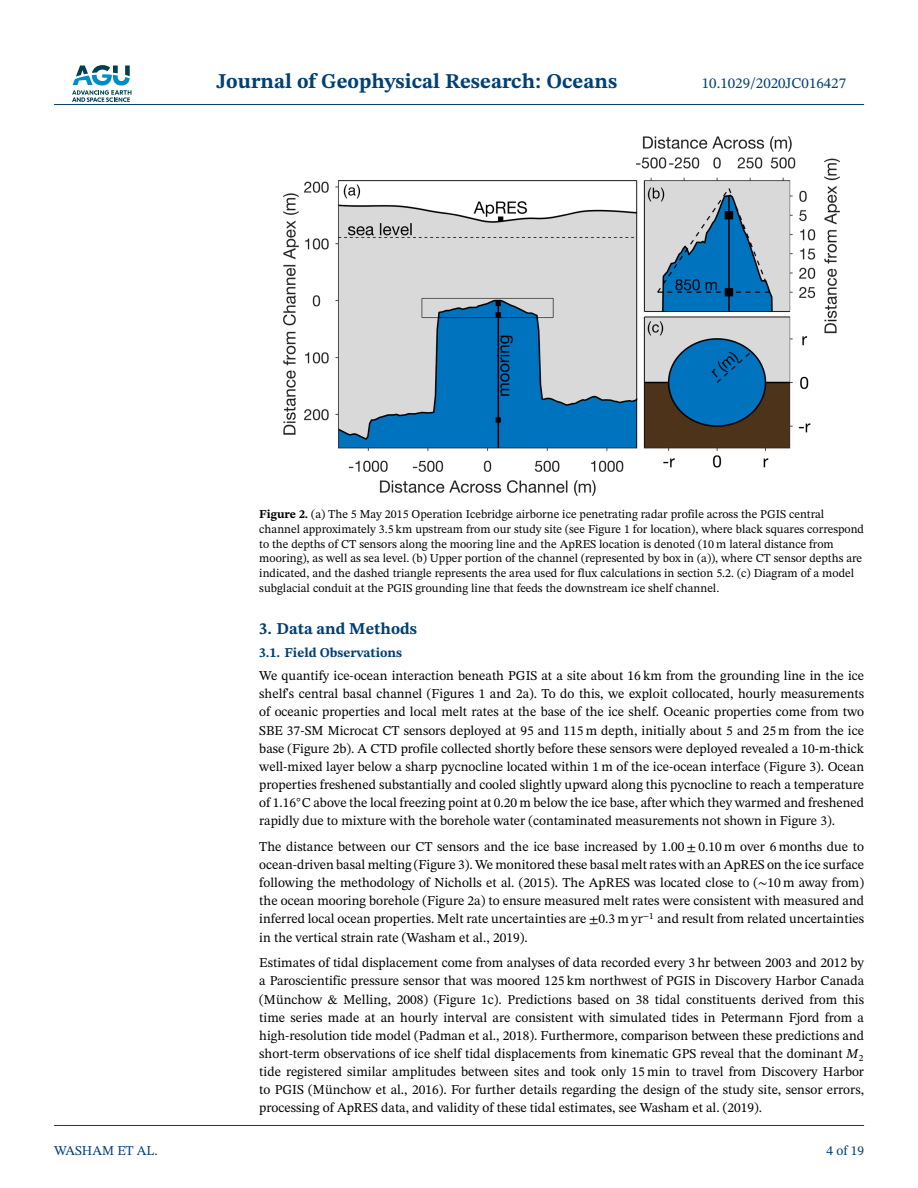
<style>
.page{position:relative;width:918px;height:1188px;background:#fff}
.page>*{position:absolute;margin:0;border:0;box-sizing:border-box;transform-origin:0 0}
.t1{font:700 21px "STIX Two Text";color:#004073}
.t2{font:700 16.5px "STIX Two Text";color:#004073}
.t3{font:15px "STIX Two Text";color:#004073}
.t4{font:13.5px/18.1px "STIX Two Text";color:#000;text-align:justify}
.t5{font:700 13.5px "STIX Two Text";color:#004073}
.t6{font:13.5px "STIX Two Text";color:#004073}
.t7{font:12px/15px "STIX Two Text";color:#000}
.s1{font-weight:700}
.s2{font-family:"STIX Math"}
.s3{font-style:italic}
</style>
<div class="page">
<svg style="left:72px;top:65px;width:59px;height:37px"></svg>
<hr style="left:54px;top:104px;width:810px;height:1px;background:#004073">
<img style="left:283px;top:136px;width:557px;height:360px">
<hr style="left:54px;top:1125px;width:810px;height:1px;background:#004073">
<h1 class="t1" style="left:217px;top:73px;width:402px">Journal of Geophysical Research: Oceans</h1>
<p class="t3" style="left:702px;top:77px;width:146px">10.1029/2020JC016427</p>
<p class="t7" style="left:259px;top:507px;width:606px"><span class="s1">Figure 2.</span> (a) The 5 May 2015 Operation Icebridge airborne ice penetrating radar profile across the PGIS central channel approximately 3.5 km upstream from our study site (see Figure 1 for location), where black squares correspond to the depths of CT sensors along the mooring line and the ApRES location is denoted (10 m lateral distance from mooring), as well as sea level. (b) Upper portion of the channel (represented by box in (a)), where CT sensor depths are indicated, and the dashed triangle represents the area used for flux calculations in section 5.2. (c) Diagram of a model subglacial conduit at the PGIS grounding line that feeds the downstream ice shelf channel.</p>
<p class="t2" style="left:259px;top:622px;width:159px">3. Data and Methods</p>
<p class="t5" style="left:259px;top:647px;width:144px">3.1. Field Observations</p>
<p class="t4" style="left:259px;top:668px;width:606px">We quantify ice-ocean interaction beneath PGIS at a site about 16 km from the grounding line in the ice shelf's central basal channel (Figures 1 and 2a). To do this, we exploit collocated, hourly measurements of oceanic properties and local melt rates at the base of the ice shelf. Oceanic properties come from two SBE 37-SM Microcat CT sensors deployed at 95 and 115 m depth, initially about 5 and 25 m from the ice base (Figure 2b). A CTD profile collected shortly before these sensors were deployed revealed a 10-m-thick well-mixed layer below a sharp pycnocline located within 1 m of the ice-ocean interface (Figure 3). Ocean properties freshened substantially and cooled slightly upward along this pycnocline to reach a temperature of 1.16<sup>◦</sup>C above the local freezing point at 0.20 m below the ice base, after which they warmed and freshened rapidly due to mixture with the borehole water (contaminated measurements not shown in Figure 3).</p>
<p class="t4" style="left:259px;top:839px;width:606px">The distance between our CT sensors and the ice base increased by 1.00 <span class="s2">±</span> 0.10 m over 6 months due to ocean-driven basal melting (Figure 3). We monitored these basal melt rates with an ApRES on the ice surface following the methodology of Nicholls et al. (2015). The ApRES was located close to (<span class="s2">∼</span>10 m away from) the ocean mooring borehole (Figure 2a) to ensure measured melt rates were consistent with measured and inferred local ocean properties. Melt rate uncertainties are <span class="s2">±</span>0.3 m yr<sup>−</sup><sup>1</sup> and result from related uncertainties in the vertical strain rate (Washam et al., 2019).</p>
<p class="t4" style="left:259px;top:955px;width:606px">Estimates of tidal displacement come from analyses of data recorded every 3 hr between 2003 and 2012 by a Paroscientific pressure sensor that was moored 125 km northwest of PGIS in Discovery Harbor Canada (Münchow &amp; Melling, 2008) (Figure 1c). Predictions based on 38 tidal constituents derived from this time series made at an hourly interval are consistent with simulated tides in Petermann Fjord from a high-resolution tide model (Padman et al., 2018). Furthermore, comparison between these predictions and short-term observations of ice shelf tidal displacements from kinematic GPS reveal that the dominant <span class="s3">M</span><sub>2 </sub>tide registered similar amplitudes between sites and took only 15 min to travel from Discovery Harbor to PGIS (Münchow et al., 2016). For further details regarding the design of the study site, sensor errors, processing of ApRES data, and validity of these tidal estimates, see Washam et al. (2019).</p>
<p class="t6" style="left:54px;top:1145px;width:105px">WASHAM ET AL.</p>
<p class="t6" style="left:827px;top:1145px;width:39px">4 of 19</p>
</div>
